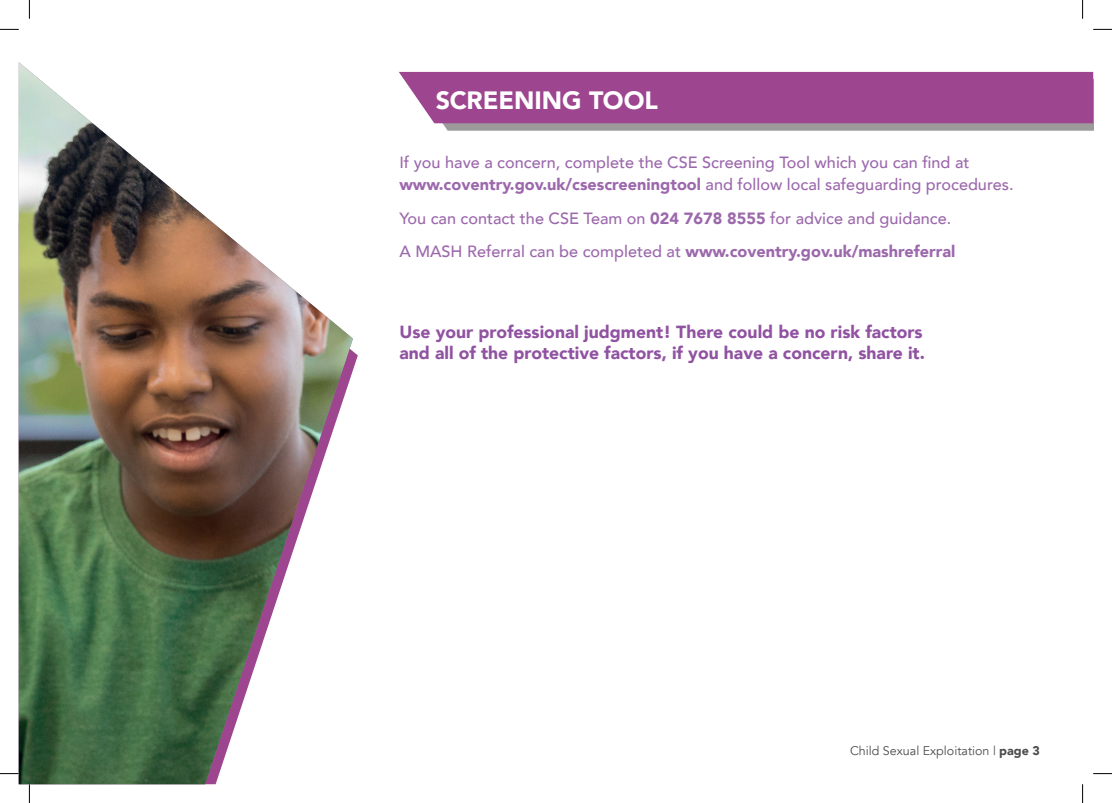
<style>
.page{position:relative;width:1112px;height:803px;background:#fff}
.page>*{position:absolute;margin:0;border:0;box-sizing:border-box;transform-origin:0 0}
.t1{font:900 25px "Avenir";letter-spacing:-.005em;color:#fff}
.t2{font:900 17.5px/21px "Avenir";color:#9052a1}
.t3{font:500 16.25px/22.5px "Avenir";color:#9c68ac}
.t4{font:12.5px "Avenir";color:#4b4c4d}
.s1{font-weight:900}
</style>
<div class="page">
<img style="left:19px;top:62px;width:334px;height:722px">
<div style="left:413px;top:79px;width:679px;height:51px;background:#231f20;opacity:.45"></div>
<div style="left:399px;top:72px;width:693px;height:51px;background:#9d458f"></div>
<svg style="left:0;top:29px;width:19px;height:1px"></svg>
<svg style="left:1093px;top:29px;width:18px;height:1px"></svg>
<svg style="left:0;top:773px;width:19px;height:1px"></svg>
<svg style="left:1093px;top:773px;width:18px;height:1px"></svg>
<svg style="left:29px;top:0;width:1px;height:19px"></svg>
<svg style="left:29px;top:784px;width:1px;height:19px"></svg>
<svg style="left:1082px;top:0;width:1px;height:19px"></svg>
<svg style="left:1082px;top:784px;width:1px;height:19px"></svg>
<h1 class="t1" style="left:435px;top:79px;width:223px">SCREENING TOOL</h1>
<p class="t3" style="left:399px;top:150px;width:615px">If you have a concern, complete the CSE Screening Tool which you can find at <span class="s1">www.coventry.gov.uk/csescreeningtool</span> and follow local safeguarding procedures.</p>
<p class="t3" style="left:399px;top:200px;width:557px;line-height:33.1px">You can contact the CSE Team on <span class="s1">024 7678 8555</span> for advice and guidance.<br>A MASH Referral can be completed at <span class="s1">www.coventry.gov.uk/mashreferral</span></p>
<p class="t2" style="left:399px;top:321px;width:527px">Use your professional judgment! There could be no risk factors and all of the protective factors, if you have a concern, share it.</p>
<p class="t4" style="left:849px;top:743px;width:191px">Child Sexual Exploitation | <span class="s1">page 3</span></p>
</div>
